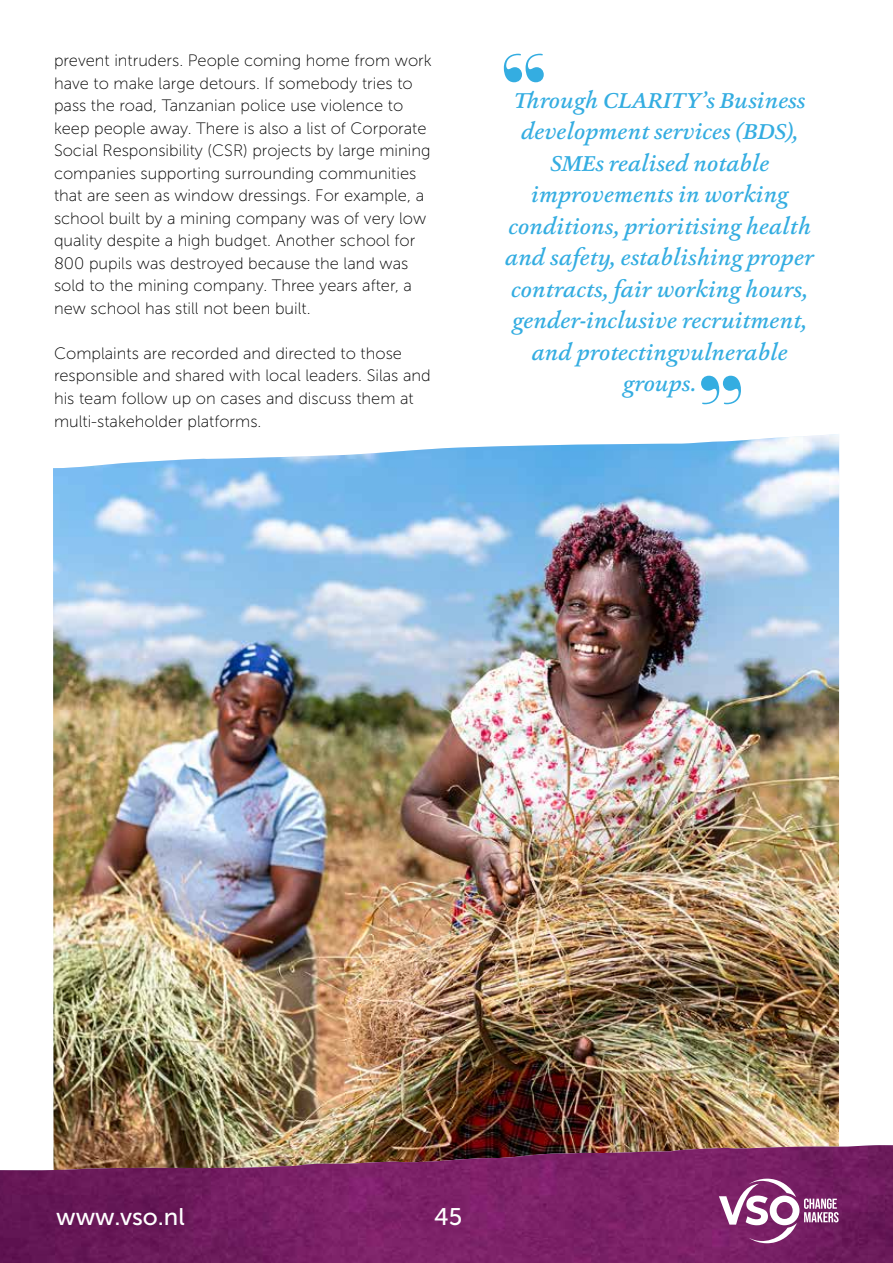
<style>
.page{position:relative;width:893px;height:1263px;background:#fff}
.page>*{position:absolute;margin:0;border:0;box-sizing:border-box;transform-origin:0 0}
.t1{font:700 99.3px "Ambroise Std";color:#34ade1}
.t2{font:24px "Museo Sans 500";color:#fff}
.t3{font:italic 500 22.5px/31.5px "Ashbury";color:#34ade1;text-align:center}
.t4{font:16.5px/22.5px "Museo Sans 100";color:#000}
</style>
<div class="page">
<img style="left:53px;top:434px;width:786px;height:711px">
<img style="left:0;top:1145px;width:893px;height:118px">
<svg style="left:719px;top:1178px;width:120px;height:65px"></svg>
<p class="t4" style="left:54px;top:50px;width:379px">prevent intruders. People coming home from work have to make large detours. If somebody tries to pass the road, Tanzanian police use violence to keep people away. There is also a list of Corporate Social Responsibility (CSR) projects by large mining companies supporting surrounding communities that are seen as window dressings. For example, a school built by a mining company was of very low quality despite a high budget. Another school for 800 pupils was destroyed because the land was sold to the mining company. Three years after, a new school has still not been built.</p>
<p class="t4" style="left:54px;top:342px;width:378px">Complaints are recorded and directed to those responsible and shared with local leaders. Silas and his team follow up on cases and discuss them at multi-stakeholder platforms.</p>
<h1 class="t1" style="left:499px;top:26px;width:50px">“</h1>
<p class="t3" style="left:505px;top:84px;width:310px">Through CLARITY’s Business development services (BDS),<br>SMEs realised notable improvements in working conditions, prioritising health and safety, establishing proper contracts, fair working hours, gender-inclusive recruitment, and protectingvulnerable groups.</p>
<h1 class="t1" style="left:697px;top:292px;width:50px">„</h1>
<h2 class="t2" style="left:56px;top:1203px;width:130px">www.vso.nl</h2>
<h2 class="t2" style="left:434px;top:1203px;width:30px">45</h2>
</div>
